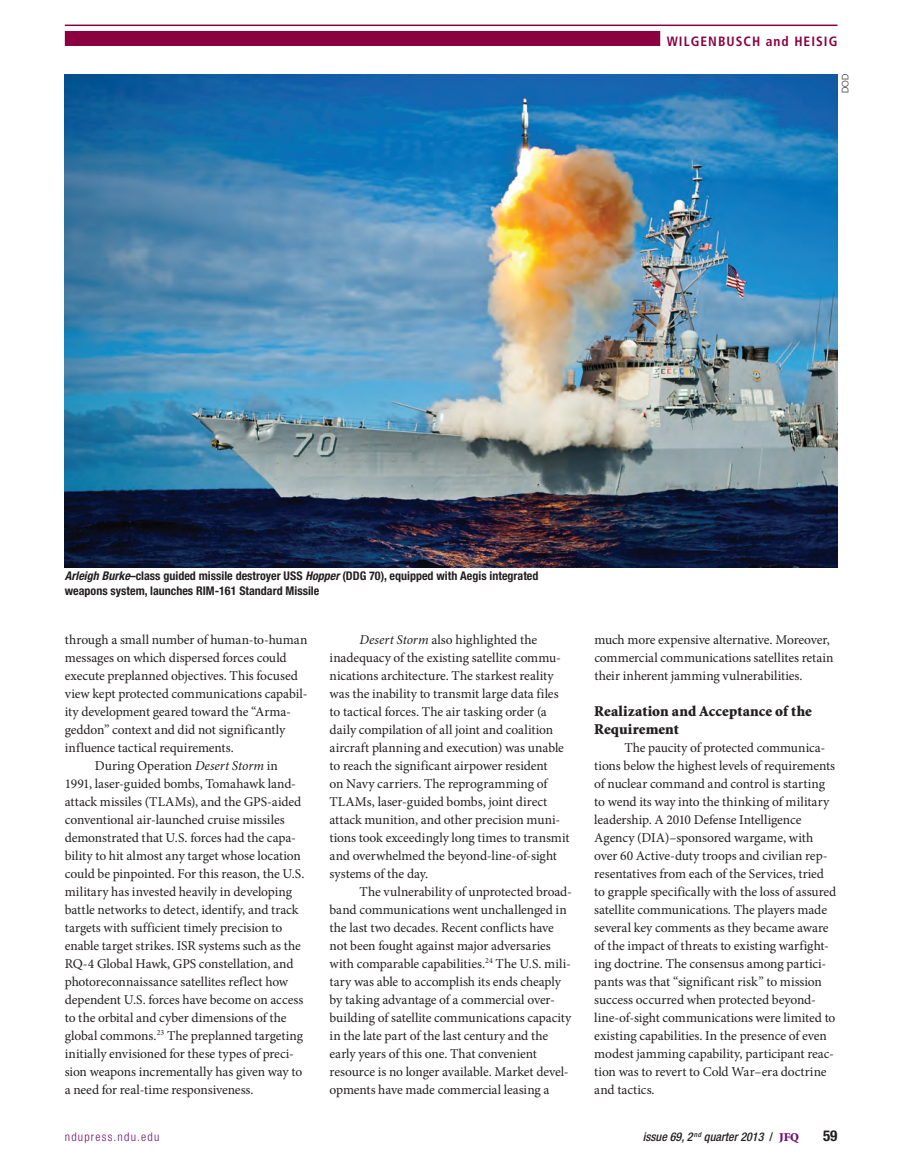
<style>
.page{position:relative;width:905px;height:1175px;background:#fff}
.page>*{position:absolute;margin:0;border:0;box-sizing:border-box;transform-origin:0 0}
.t1{font:900 15px/18px "Minion Std";letter-spacing:.005em;color:#231f20}
.t2{font:700 condensed 15px "Helvetica Neue LT Std";color:#231f20}
.t3{font:13.5px/18px "Minion Pro";letter-spacing:-.005em;color:#231f20}
.t4{font:700 condensed 13.5px "Frutiger LT Std";letter-spacing:.075em;color:#8b0040}
.t5{font:700 condensed 12px/15px "Helvetica Neue LT Std";color:#231f20}
.t6{font:italic 500 condensed 12px "Helvetica Neue LT Std";color:#231f20}
.t7{font:300 condensed 12px "Helvetica Neue LT Std";letter-spacing:.1em;color:#711271}
.t8{font:300 9px "Helvetica Neue LT Std";color:#231f20}
.s1{font-style:italic}
.s2{font-style:normal}
.s3{font-family:"Minion";font-weight:900;font-style:normal;font-stretch:normal;color:#711271}
</style>
<div class="page">
<div style="left:65px;top:31px;width:595px;height:15px;background:#8b0040"></div>
<hr style="left:65px;top:25px;width:772px;height:1px;background:#8b0040">
<img style="left:65px;top:74px;width:772px;height:493px">
<p class="t4" style="left:666px;top:33px;width:172px">WILGENBUSCH and HEISIG</p>
<p class="t8" style="left:839px;top:93px;width:20px;rotate:-90deg">DOD</p>
<p class="t5" style="left:65px;top:568px;width:475px"><span class="s1">Arleigh Burke</span>–class guided missile destroyer USS <span class="s1">Hopper</span> (DDG 70), equipped with Aegis integrated weapons system, launches RIM-161 Standard Missile</p>
<p class="t3" style="left:65px;top:630px;width:244px">through a small number of human-to-human</p>
<p class="t3" style="left:65px;top:648px;width:223px">messages on which dispersed forces could</p>
<p class="t3" style="left:65px;top:666px;width:234px">execute preplanned objectives. This focused</p>
<p class="t3" style="left:65px;top:684px;width:244px">view kept protected communications capabil-</p>
<p class="t3" style="left:65px;top:702px;width:228px">ity development geared toward the “Arma-</p>
<p class="t3" style="left:65px;top:720px;width:222px">geddon” context and did not significantly</p>
<p class="t3" style="left:65px;top:738px;width:170px">influence tactical requirements.</p>
<p class="t3" style="left:95px;top:756px;width:184px">During Operation <span class="s1">Desert Storm</span> in</p>
<p class="t3" style="left:65px;top:774px;width:233px">1991, laser-guided bombs, Tomahawk land-</p>
<p class="t3" style="left:65px;top:792px;width:238px">attack missiles (TLAMs), and the GPS-aided</p>
<p class="t3" style="left:65px;top:810px;width:221px">conventional air-launched cruise missiles</p>
<p class="t3" style="left:65px;top:828px;width:232px">demonstrated that U.S. forces had the capa-</p>
<p class="t3" style="left:65px;top:846px;width:237px">bility to hit almost any target whose location</p>
<p class="t3" style="left:65px;top:864px;width:241px">could be pinpointed. For this reason, the U.S.</p>
<p class="t3" style="left:65px;top:882px;width:229px">military has invested heavily in developing</p>
<p class="t3" style="left:65px;top:900px;width:235px">battle networks to detect, identify, and track</p>
<p class="t3" style="left:65px;top:918px;width:219px">targets with sufficient timely precision to</p>
<p class="t3" style="left:65px;top:936px;width:237px">enable target strikes. ISR systems such as the</p>
<p class="t3" style="left:65px;top:954px;width:230px">RQ-4 Global Hawk, GPS constellation, and</p>
<p class="t3" style="left:65px;top:972px;width:225px">photoreconnaissance satellites reflect how</p>
<p class="t3" style="left:65px;top:990px;width:240px">dependent U.S. forces have become on access</p>
<p class="t3" style="left:65px;top:1008px;width:223px">to the orbital and cyber dimensions of the</p>
<p class="t3" style="left:65px;top:1026px;width:240px">global commons.<sup>23</sup> The preplanned targeting</p>
<p class="t3" style="left:65px;top:1044px;width:230px">initially envisioned for these types of preci-</p>
<p class="t3" style="left:65px;top:1062px;width:239px">sion weapons incrementally has given way to</p>
<p class="t3" style="left:65px;top:1080px;width:190px">a need for real-time responsiveness.</p>
<p class="t3" style="left:329px;top:630px;width:241px;text-indent:30px"><span class="s1">Desert Storm</span> also highlighted the inadequacy of the existing satellite commu&shy;nications architecture. The starkest reality was the inability to transmit large data files to tactical forces. The air tasking order (a daily compilation of all joint and coalition aircraft planning and execution) was unable to reach the significant airpower resident<br>on Navy carriers. The reprogramming of TLAMs, laser-guided bombs, joint direct attack munition, and other precision muni&shy;tions took exceedingly long times to transmit and overwhelmed the beyond-line-of-sight systems of the day.</p>
<p class="t3" style="left:329px;top:882px;width:244px;text-indent:30px">The vulnerability of unprotected broad&shy;band communications went unchallenged in the last two decades. Recent conflicts have not been fought against major adversaries with comparable capabilities.<sup>24</sup> The U.S. mili&shy;tary was able to accomplish its ends cheaply by taking advantage of a commercial over&shy;building of satellite communications capacity in the late part of the last century and the early years of this one. That convenient resource is no longer available. Market devel&shy;opments have made commercial leasing a</p>
<p class="t3" style="left:594px;top:630px;width:241px">much more expensive alternative. Moreover, commercial communications satellites retain their inherent jamming vulnerabilities.</p>
<p class="t1" style="left:594px;top:702px;width:219px">Realization and Acceptance of the<br>Requirement</p>
<p class="t3" style="left:594px;top:738px;width:243px;text-indent:30px">The paucity of protected communica&shy;tions below the highest levels of requirements of nuclear command and control is starting to wend its way into the thinking of military leadership. A 2010 Defense Intelligence Agency (DIA)–sponsored wargame, with over 60 Active-duty troops and civilian rep&shy;resentatives from each of the Services, tried to grapple specifically with the loss of assured satellite communications. The players made several key comments as they became aware of the impact of threats to existing warfight&shy;ing doctrine. The consensus among partici&shy;pants was that “significant risk” to mission success occurred when protected beyond&shy;line-of-sight communications were limited to existing capabilities. In the presence of even modest jamming capability, participant reac&shy;tion was to revert to Cold War–era doctrine and tactics.</p>
<p class="t7" style="left:65px;top:1129px;width:96px">ndupress.ndu.edu</p>
<p class="t6" style="left:642px;top:1129px;width:158px">issue 69, 2 <sup>nd</sup> quarter 2013 <span class="s2">/</span> <span class="s3">JFQ</span></p>
<p class="t2" style="left:823px;top:1126px;width:16px">59</p>
</div>
